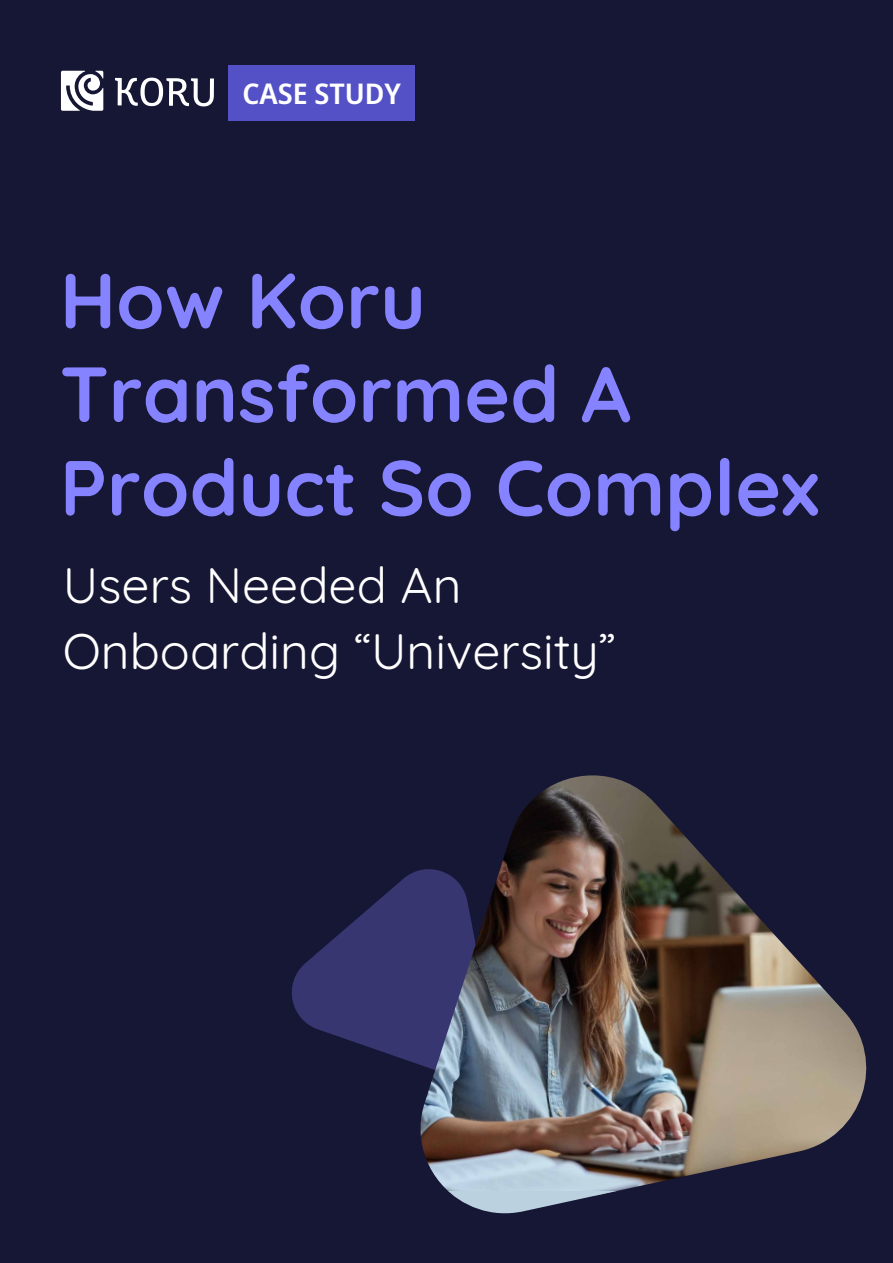
<style>
.page{position:relative;width:893px;height:1263px;background:#161635}
.page>*{position:absolute;margin:0;border:0;box-sizing:border-box;transform-origin:0 0}
.t1{font:300 78px/93.6px "Quicksand";color:#8583ff}
.t2{font:300 49.8px/66.4px "Quicksand";color:#fff}
.t3{font:600 28.5px "Noto Sans Display";color:#fff}
</style>
<div class="page">
<div style="left:228px;top:65px;width:187px;height:55px;background:#5351c5"></div>
<svg style="left:61px;top:71px;width:42px;height:40px"></svg>
<svg style="left:115px;top:78px;width:99px;height:28px"></svg>
<svg style="left:292px;top:873px;width:120px;height:189px"></svg>
<img style="left:412px;top:775px;width:455px;height:416px">
<svg style="left:448px;top:1191px;width:169px;height:23px;fill:#bbd1e0"></svg>
<p class="t3" style="left:242px;top:73px;width:160px">CASE STUDY</p>
<p class="t1" style="left:60px;top:246px;width:761px">How Koru<br>Transformed A<br>Product So Complex</p>
<p class="t2" style="left:63px;top:547px;width:555px">Users Needed An<br>Onboarding “University”</p>
</div>
